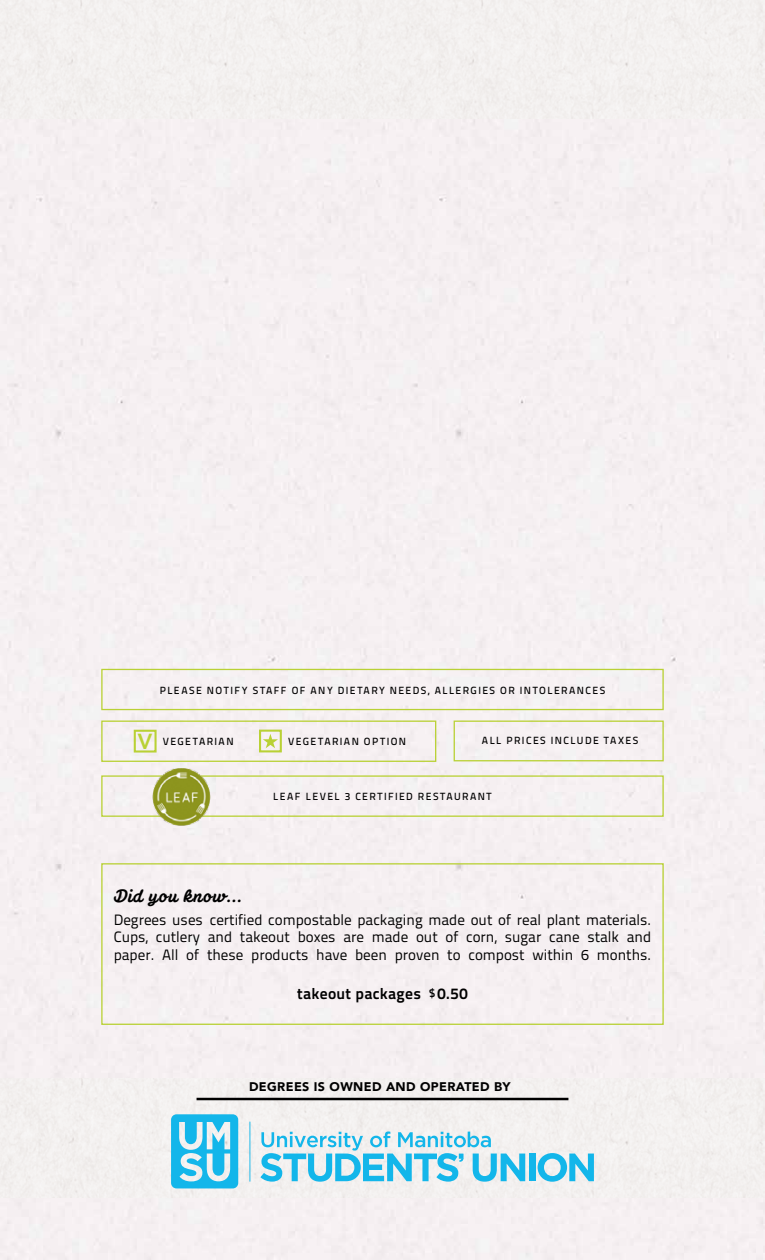
<style>
.page{position:relative;width:765px;height:1260px;background:#fff}
.page>*{position:absolute;margin:0;border:0;box-sizing:border-box;transform-origin:0 0}
.t1{font:700 17.5px "Susa";letter-spacing:.055em;color:#000}
.t2{font:700 15.62px "Titillium Text 22 L";letter-spacing:.02em;color:#000}
.t3{font:15px/17.6px "Titillium Text 22 L";color:#000;text-align:justify}
.t4{font:900 12.5px "Avenir";letter-spacing:.03em;color:#000}
.t5{font:500 10.38px "Titillium Text 22 L";letter-spacing:.135em;color:#000}
.s1{font-family:"Avenir LT Std";font-weight:800;font-size:21.62px;color:#b9d135}
.s2{font-size:11.25px}
</style>
<div class="page">
<div style="left:0;top:1079px;width:765px;height:119px;background:#f3f0ef"></div>
<hr style="left:197px;top:1098px;width:371px;height:2px;background:#000">
<div style="left:0;top:0;width:765px;height:119px;background:#f3f0ef"></div>
<svg style="left:171px;top:1114px;width:67px;height:74px"></svg>
<hr style="left:249px;top:1122px;width:1px;height:60px;background:#13b6ea">
<div style="left:529px;top:1154px;width:6px;height:27px;background:#13b6ea"></div>
<svg style="left:538px;top:1153px;width:56px;height:29px"></svg>
<svg style="left:260px;top:1131px;width:265px;height:51px"></svg>
<div style="left:101px;top:863px;width:563px;height:162px;border:1px solid #b9d135"></div>
<div style="left:101px;top:669px;width:563px;height:41px;border:1px solid #b9d135"></div>
<div style="left:101px;top:721px;width:335px;height:41px;border:1px solid #b9d135"></div>
<svg style="left:263px;top:734px;width:15px;height:14px"></svg>
<div style="left:259px;top:730px;width:23px;height:22px;border:2px solid #b9d135"></div>
<div style="left:134px;top:730px;width:23px;height:23px;border:2px solid #b9d135"></div>
<div style="left:454px;top:721px;width:210px;height:40px;border:1px solid #b9d135"></div>
<div style="left:101px;top:775px;width:563px;height:42px;border:1px solid #b9d135"></div>
<img style="left:145px;top:760px;width:74px;height:74px">
<p class="t5" style="left:160px;top:682px;width:447px">PLEASE NOTIFY STAFF OF ANY DIETARY NEEDS, ALLERGIES OR INTOLERANCES</p>
<p class="t5" style="left:138px;top:734px;width:97px"><span class="s1">V</span> VEGETARIAN</p>
<p class="t5" style="left:288px;top:733px;width:119px">VEGETARIAN OPTION</p>
<p class="t5" style="left:482px;top:733px;width:158px">ALL PRICES INCLUDE TAXES</p>
<p class="t5" style="left:273px;top:789px;width:220px">LEAF LEVEL 3 CERTIFIED RESTAURANT</p>
<p class="t1" style="left:114px;top:885px;width:129px">Did you know…</p>
<p class="t3" style="left:114px;top:910px;width:539px">Degrees uses certified compostable packaging made out of real plant materials.<br>Cups, cutlery and takeout boxes are made out of corn, sugar cane stalk and paper. All of these products have been proven to compost within 6 months.</p>
<p class="t2" style="left:297px;top:981px;width:172px">takeout packages <span class="s2">$</span>0.50</p>
<p class="t4" style="left:249px;top:1076px;width:263px">DEGREES IS OWNED AND OPERATED BY</p>
</div>
